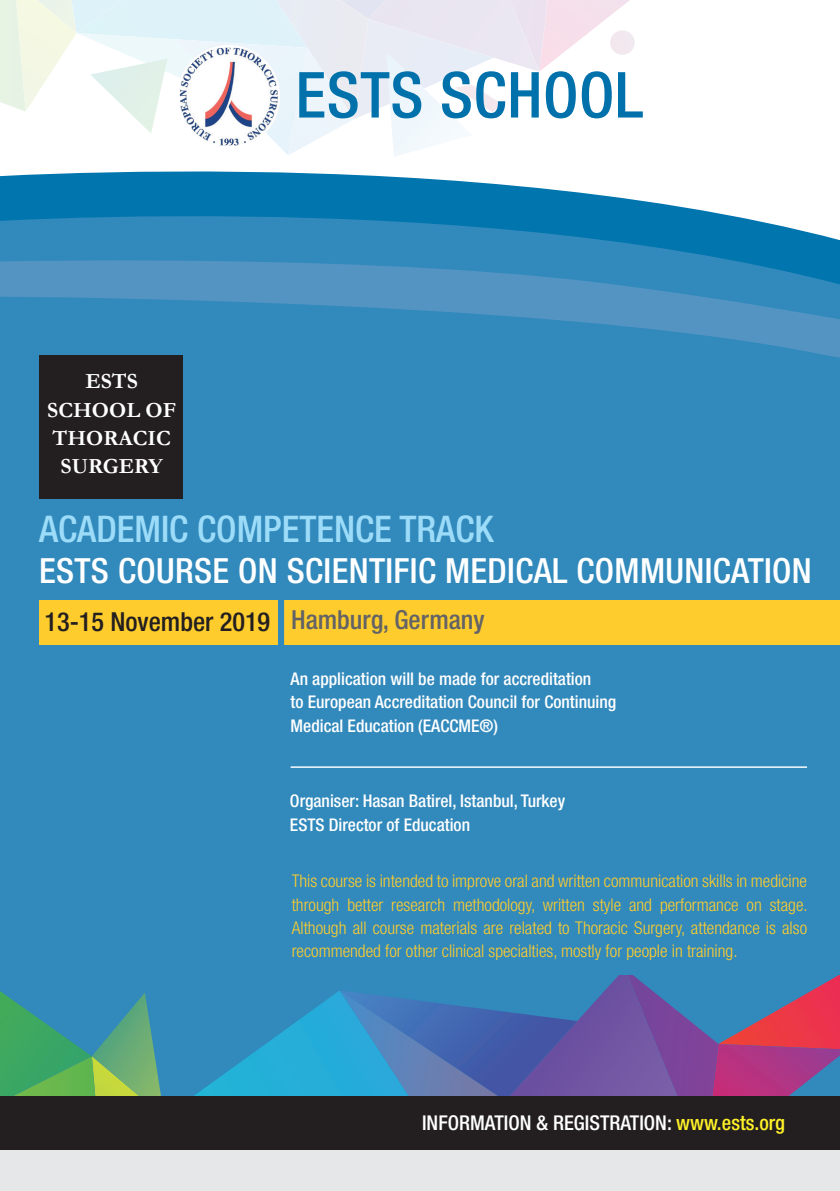
<style>
.page{position:relative;width:840px;height:1191px;background:#fff}
.page>*{position:absolute;margin:0;border:0;box-sizing:border-box;transform-origin:0 0}
.t1{font:500 condensed 63.4px "Helvetica Neue LT Com";letter-spacing:.01em;color:#0071aa}
.t2{font:500 condensed 36.8px "Helvetica Neue LT Com";color:#9cdcf8}
.t3{font:500 condensed 34.8px "Helvetica Neue LT Com";letter-spacing:.01em;color:#fff}
.t4{font:500 condensed 26.2px "Helvetica Neue LT Com";color:#231f20}
.t5{font:500 condensed 26.2px "Helvetica Neue LT Com";color:#636366}
.t6{font:700 21.8px/28.4px "Garamond";color:#fff;text-align:center}
.t7{font:500 condensed 20.4px "Helvetica Neue LT Com";color:#fff}
.t8{font:300 condensed 17.4px/23.4px "Helvetica Neue LT Com";color:#fecd2d;text-align:justify}
.t9{font:500 condensed 17.4px "Helvetica Neue LT Com";color:#fff}
.s1{color:#fff229}
</style>
<div class="page">
<div style="left:0;top:347px;width:839px;height:760px;background:#3189bc"></div>
<svg style="left:0;top:975px;width:839px;height:121px"></svg>
<svg style="left:0;top:0;width:635px;height:132px"></svg>
<img style="left:609px;top:30px;width:25px;height:25px">
<div style="left:0;top:1145px;width:839px;height:46px;background:#e6e7e9"></div>
<svg style="left:0;top:132px;width:471px;height:45px"></svg>
<svg style="left:0;top:177px;width:839px;height:72px;fill:#0075ae"></svg>
<svg style="left:0;top:249px;width:839px;height:45px;background:#3d8cbe"></svg>
<svg style="left:0;top:294px;width:839px;height:109px;fill:#3189bc"></svg>
<div style="left:0;top:1096px;width:839px;height:54px;background:#231f20"></div>
<img style="left:180px;top:48px;width:97px;height:97px">
<div style="left:39px;top:600px;width:800px;height:44px;background:#fecd2d"></div>
<div style="left:278px;top:595px;width:6px;height:54px;background:#3189bc"></div>
<div style="left:39px;top:355px;width:143px;height:143px;background:#231f20"></div>
<hr style="left:290px;top:766px;width:516px;height:2px;background:#fff">
<p class="t6" style="left:47px;top:367px;width:130px">ESTS<br>SCHOOL OF</p>
<p class="t6" style="left:52px;top:423px;width:120px">THORACIC<br>SURGERY</p>
<p class="t1" style="left:295px;top:57px;width:349px">ESTS SCHOOL</p>
<p class="t2" style="left:39px;top:507px;width:455px">ACADEMIC COMPETENCE TRACK</p>
<p class="t3" style="left:39px;top:550px;width:773px">ESTS COURSE ON SCIENTIFIC MEDICAL COMMUNICATION</p>
<p class="t4" style="left:44px;top:606px;width:227px">13-15 November 2019</p>
<p class="t5" style="left:291px;top:604px;width:195px">Hamburg, Germany</p>
<p class="t9" style="left:290px;top:668px;width:302px">An application will be made for accreditation</p>
<p class="t9" style="left:290px;top:692px;width:327px">to European Accreditation Council for Continuing</p>
<p class="t9" style="left:290px;top:715px;width:209px">Medical Education (EACCME®)</p>
<p class="t9" style="left:290px;top:791px;width:276px">Organiser: Hasan Batirel, Istanbul, Turkey</p>
<p class="t9" style="left:290px;top:814px;width:181px">ESTS Director of Education</p>
<p class="t8" style="left:291px;top:869px;width:517px">This course is intended to improve oral and written communication skills in medicine through better research methodology, written style and performance on stage.<br>Although all course materials are related to Thoracic Surgery, attendance is also recommended for other clinical specialties, mostly for people in training.</p>
<p class="t7" style="left:422px;top:1110px;width:364px">INFORMATION &amp; REGISTRATION: <span class="s1">www.ests.org</span></p>
</div>
